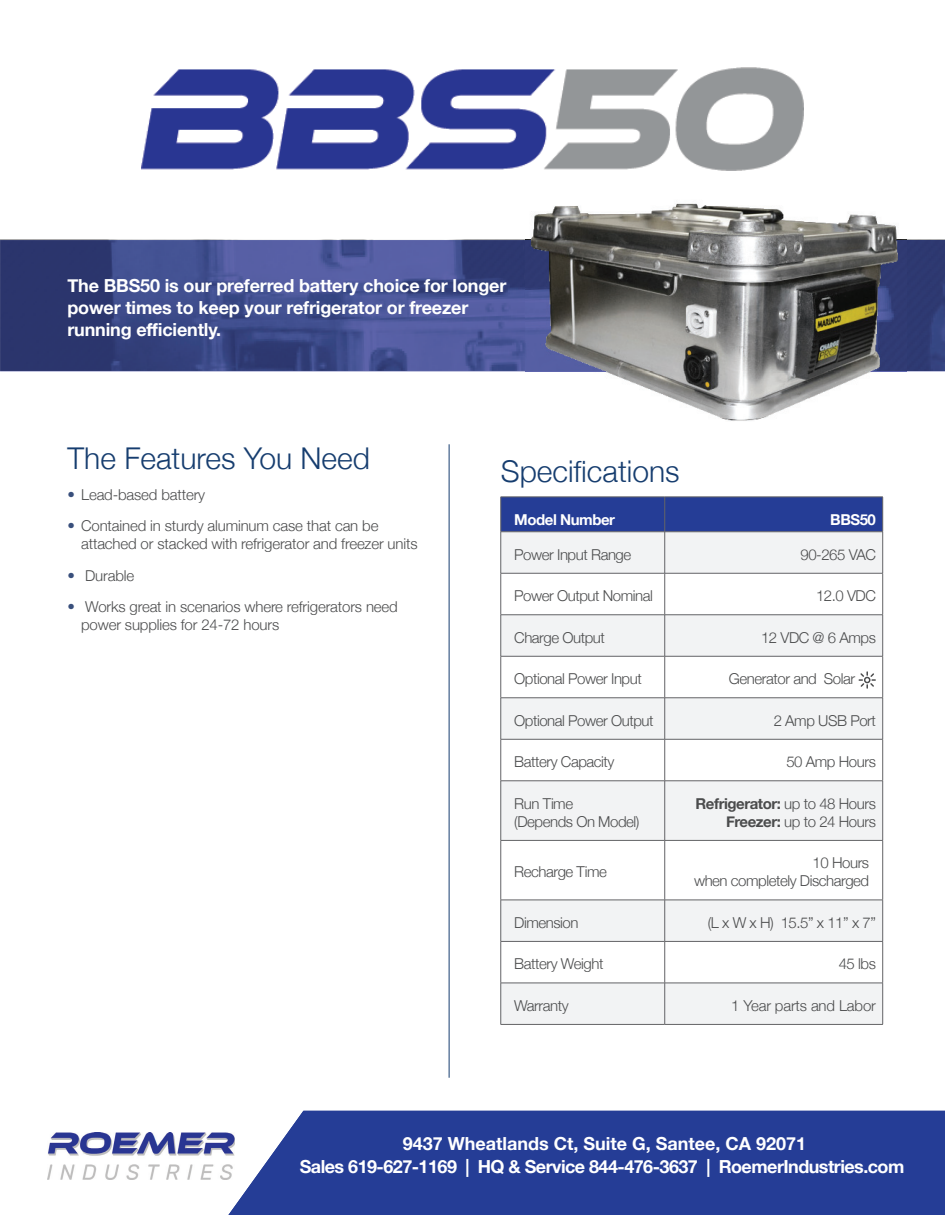
<style>
.page{position:relative;width:945px;height:1215px;background:#fff}
.page>*{position:absolute;margin:0;border:0;box-sizing:border-box;transform-origin:0 0}
.t1{font:300 30px "Helvetica Neue";color:#163d6f}
.t2{font:700 18px/21.6px "Helvetica Neue";letter-spacing:-.01em;color:#fff}
.t3{font:700 18px/22.5px "Helvetica Neue";letter-spacing:-.03em;color:#fff;text-align:center}
.t4{font:300 15px/18px "Helvetica Neue";letter-spacing:-.03em;color:#4b4c4d;text-align:right}
.t5{font:300 15px/18px "Helvetica Neue";letter-spacing:-.01em;color:#4b4c4d}
.t6{font:700 15px "Helvetica Neue";letter-spacing:-.03em;color:#fff}
.s1{font-family:"Helvetica";color:#394f7c}
.s2{font-weight:700}
</style>
<div class="page">
<img style="left:141px;top:68px;width:663px;height:102px">
<hr style="left:449px;top:444px;width:1px;height:634px;background:#163d6f">
<div style="left:228px;top:1111px;width:717px;height:104px;background:#253d96"></div>
<img style="left:47px;top:1133px;width:188px;height:47px">
<hr style="left:907px;top:371px;width:38px;height:1px;background:#5f65ac">
<hr style="left:0;top:371px;width:525px;height:1px;background:#5f65ac">
<img style="left:0;top:240px;width:525px;height:131px">
<img style="left:523px;top:240px;width:2px;height:64px">
<img style="left:907px;top:240px;width:38px;height:131px">
<div style="left:502px;top:498px;width:380px;height:34px;background:#253d96"></div>
<svg style="left:502px;top:533px;width:380px;height:491px;fill:#f2f3f4"></svg>
<hr style="left:665px;top:615px;width:218px;height:1px;background:#636366">
<hr style="left:665px;top:656px;width:218px;height:1px;background:#636366">
<hr style="left:501px;top:497px;width:164px;height:1px;background:#636366">
<hr style="left:501px;top:497px;width:1px;height:35px;background:#636366">
<hr style="left:665px;top:497px;width:218px;height:1px;background:#636366">
<hr style="left:882px;top:497px;width:1px;height:35px;background:#636366">
<hr style="left:501px;top:532px;width:164px;height:1px;background:#636366">
<hr style="left:501px;top:532px;width:1px;height:41px;background:#636366">
<hr style="left:665px;top:532px;width:218px;height:1px;background:#636366">
<hr style="left:882px;top:532px;width:1px;height:41px;background:#636366">
<hr style="left:501px;top:573px;width:164px;height:1px;background:#636366">
<hr style="left:501px;top:573px;width:1px;height:42px;background:#636366">
<hr style="left:665px;top:573px;width:218px;height:1px;background:#636366">
<hr style="left:882px;top:573px;width:1px;height:42px;background:#636366">
<hr style="left:501px;top:615px;width:164px;height:1px;background:#636366">
<hr style="left:501px;top:615px;width:1px;height:41px;background:#636366">
<hr style="left:882px;top:615px;width:1px;height:41px;background:#636366">
<hr style="left:501px;top:656px;width:164px;height:1px;background:#636366">
<hr style="left:501px;top:656px;width:1px;height:42px;background:#636366">
<hr style="left:882px;top:656px;width:1px;height:42px;background:#636366">
<hr style="left:664px;top:497px;width:1px;height:35px;background:#636366">
<hr style="left:664px;top:532px;width:1px;height:41px;background:#636366">
<hr style="left:664px;top:573px;width:1px;height:42px;background:#636366">
<hr style="left:664px;top:615px;width:1px;height:41px;background:#636366">
<hr style="left:664px;top:656px;width:1px;height:42px;background:#636366">
<hr style="left:501px;top:698px;width:1px;height:41px;background:#636366">
<hr style="left:501px;top:698px;width:164px;height:1px;background:#636366">
<hr style="left:665px;top:698px;width:218px;height:1px;background:#636366">
<hr style="left:664px;top:698px;width:1px;height:41px;background:#636366">
<hr style="left:882px;top:698px;width:1px;height:41px;background:#636366">
<hr style="left:501px;top:781px;width:1px;height:59px;background:#636366">
<hr style="left:664px;top:781px;width:1px;height:59px;background:#636366">
<hr style="left:882px;top:781px;width:1px;height:59px;background:#636366">
<hr style="left:501px;top:900px;width:1px;height:41px;background:#636366">
<hr style="left:664px;top:900px;width:1px;height:41px;background:#636366">
<hr style="left:882px;top:900px;width:1px;height:41px;background:#636366">
<hr style="left:882px;top:983px;width:1px;height:41px;background:#636366">
<hr style="left:501px;top:983px;width:1px;height:41px;background:#636366">
<hr style="left:664px;top:983px;width:1px;height:41px;background:#636366">
<hr style="left:501px;top:739px;width:1px;height:42px;background:#636366">
<hr style="left:501px;top:739px;width:164px;height:1px;background:#636366">
<hr style="left:501px;top:781px;width:164px;height:1px;background:#636366">
<hr style="left:664px;top:739px;width:1px;height:42px;background:#636366">
<hr style="left:665px;top:739px;width:218px;height:1px;background:#636366">
<hr style="left:882px;top:739px;width:1px;height:42px;background:#636366">
<hr style="left:665px;top:781px;width:218px;height:1px;background:#636366">
<hr style="left:665px;top:840px;width:218px;height:1px;background:#636366">
<hr style="left:882px;top:841px;width:1px;height:59px;background:#636366">
<hr style="left:665px;top:900px;width:218px;height:1px;background:#636366">
<hr style="left:501px;top:841px;width:1px;height:59px;background:#636366">
<hr style="left:501px;top:840px;width:164px;height:1px;background:#636366">
<hr style="left:664px;top:841px;width:1px;height:59px;background:#636366">
<hr style="left:501px;top:900px;width:164px;height:1px;background:#636366">
<hr style="left:501px;top:942px;width:1px;height:41px;background:#636366">
<hr style="left:501px;top:941px;width:164px;height:1px;background:#636366">
<hr style="left:501px;top:983px;width:164px;height:1px;background:#636366">
<hr style="left:664px;top:942px;width:1px;height:41px;background:#636366">
<hr style="left:665px;top:941px;width:218px;height:1px;background:#636366">
<hr style="left:882px;top:942px;width:1px;height:41px;background:#636366">
<hr style="left:665px;top:983px;width:218px;height:1px;background:#636366">
<hr style="left:501px;top:1024px;width:164px;height:1px;background:#636366">
<hr style="left:665px;top:1024px;width:218px;height:1px;background:#636366">
<svg style="left:858px;top:671px;width:19px;height:19px"></svg>
<img style="left:525px;top:203px;width:382px;height:218px">
<img style="left:525px;top:240px;width:382px;height:132px">
<p class="t2" style="left:68px;top:276px;width:440px">The BBS50 is our preferred battery choice for longer power times to keep your refrigerator or freezer running efficiently.</p>
<h1 class="t1" style="left:68px;top:434px;width:304px">The Features You Need</h1>
<p class="t5" style="left:68px;top:484px;width:139px"><span class="s1">•</span> Lead-based battery</p>
<p class="t5" style="left:81px;top:516px;width:338px;text-indent:-14px"><span class="s1">•</span> Contained in sturdy aluminum case that can be attached or stacked with refrigerator and freezer units</p>
<p class="t5" style="left:68px;top:565px;width:68px"><span class="s1">•</span> Durable</p>
<p class="t5" style="left:81px;top:597px;width:318px;text-indent:-14px"><span class="s1">•</span> Works great in scenarios where refrigerators need power supplies for 24-72 hours</p>
<h1 class="t1" style="left:501px;top:447px;width:180px">Specifications</h1>
<p class="t6" style="left:514px;top:508px;width:102px">Model Number</p>
<p class="t6" style="left:830px;top:508px;width:47px">BBS50</p>
<p class="t4" style="left:514px;top:544px;width:119px">Power Input Range</p>
<p class="t4" style="left:801px;top:544px;width:77px">90-265 VAC</p>
<p class="t4" style="left:514px;top:586px;width:140px">Power Output Nominal</p>
<p class="t4" style="left:816px;top:586px;width:61px">12.0 VDC</p>
<p class="t4" style="left:514px;top:627px;width:92px">Charge Output</p>
<p class="t4" style="left:761px;top:627px;width:116px">12 VDC @ 6 Amps</p>
<p class="t4" style="left:514px;top:669px;width:129px">Optional Power Input</p>
<p class="t4" style="left:729px;top:669px;width:128px">Generator and Solar</p>
<p class="t4" style="left:514px;top:710px;width:141px">Optional Power Output</p>
<p class="t4" style="left:774px;top:710px;width:104px">2 Amp USB Port</p>
<p class="t4" style="left:514px;top:752px;width:102px">Battery Capacity</p>
<p class="t4" style="left:786px;top:752px;width:91px">50 Amp Hours</p>
<p class="t4" style="left:514px;top:793px;width:127px;text-align:left">Run Time<br>(Depends On Model)</p>
<p class="t4" style="left:696px;top:793px;width:182px"><span class="s2">Refrigerator:</span> up to 48 Hours<br><span class="s2">Freezer:</span> up to 24 Hours</p>
<p class="t4" style="left:514px;top:862px;width:94px">Recharge Time</p>
<p class="t4" style="left:694px;top:853px;width:177px">10 Hours<br>when completely Discharged</p>
<p class="t4" style="left:514px;top:912px;width:66px">Dimension</p>
<p class="t4" style="left:708px;top:912px;width:170px">(L x W x H) 15.5” x 11” x 7”</p>
<p class="t4" style="left:514px;top:954px;width:91px">Battery Weight</p>
<p class="t4" style="left:839px;top:954px;width:39px">45 lbs</p>
<p class="t4" style="left:514px;top:995px;width:56px">Warranty</p>
<p class="t5" style="left:731px;top:995px;width:146px">1 Year parts and Labor</p>
<p class="t3" style="left:300px;top:1133px;width:606px">9437 Wheatlands Ct, Suite G, Santee, CA 92071<br>Sales 619-627-1169 | HQ &amp; Service 844-476-3637 | RoemerIndustries.com</p>
</div>
